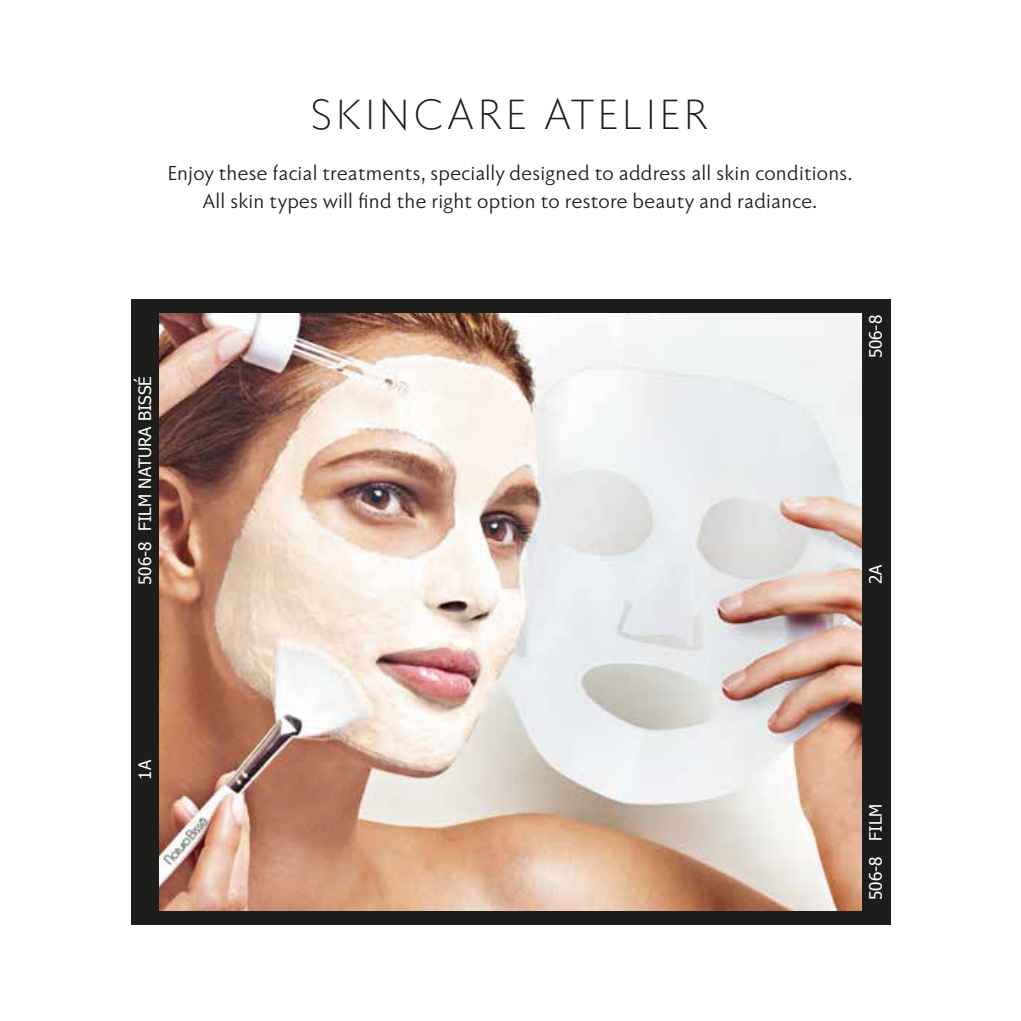
<style>
.page{position:relative;width:1021px;height:1021px;background:#fff}
.page>*{position:absolute;margin:0;border:0;box-sizing:border-box;transform-origin:0 0}
.t1{font:44px "Faber Sans Pro Leicht";letter-spacing:.06em;color:#1d1d1b}
.t2{font:21px/28px "Faber Sans Pro";letter-spacing:-.01em;color:#1d1d1b;text-align:center}
.t3{font:17px "Tahoma";color:#fff}
</style>
<div class="page">
<div style="left:131px;top:299px;width:759px;height:625px;background:#1d1d1b"></div>
<img style="left:159px;top:313px;width:702px;height:597px">
<h1 class="t1" style="left:311px;top:91px;width:400px">SKINCARE ATELIER</h1>
<p class="t2" style="left:168px;top:159px;width:686px">Enjoy these facial treatments, specially designed to address all skin conditions.<br>All skin types will find the right option to restore beauty and radiance.</p>
<p class="t3" style="left:133px;top:585px;width:210px;rotate:-90deg">506-8 FILM NATURA BISSÉ</p>
<p class="t3" style="left:864px;top:358px;width:45px;rotate:-90deg">506-8</p>
<p class="t3" style="left:864px;top:584px;width:21px;rotate:-90deg">2A</p>
<p class="t3" style="left:133px;top:779px;width:21px;rotate:-90deg">1A</p>
<p class="t3" style="left:864px;top:899px;width:98px;rotate:-90deg">506-8 FILM</p>
</div>
